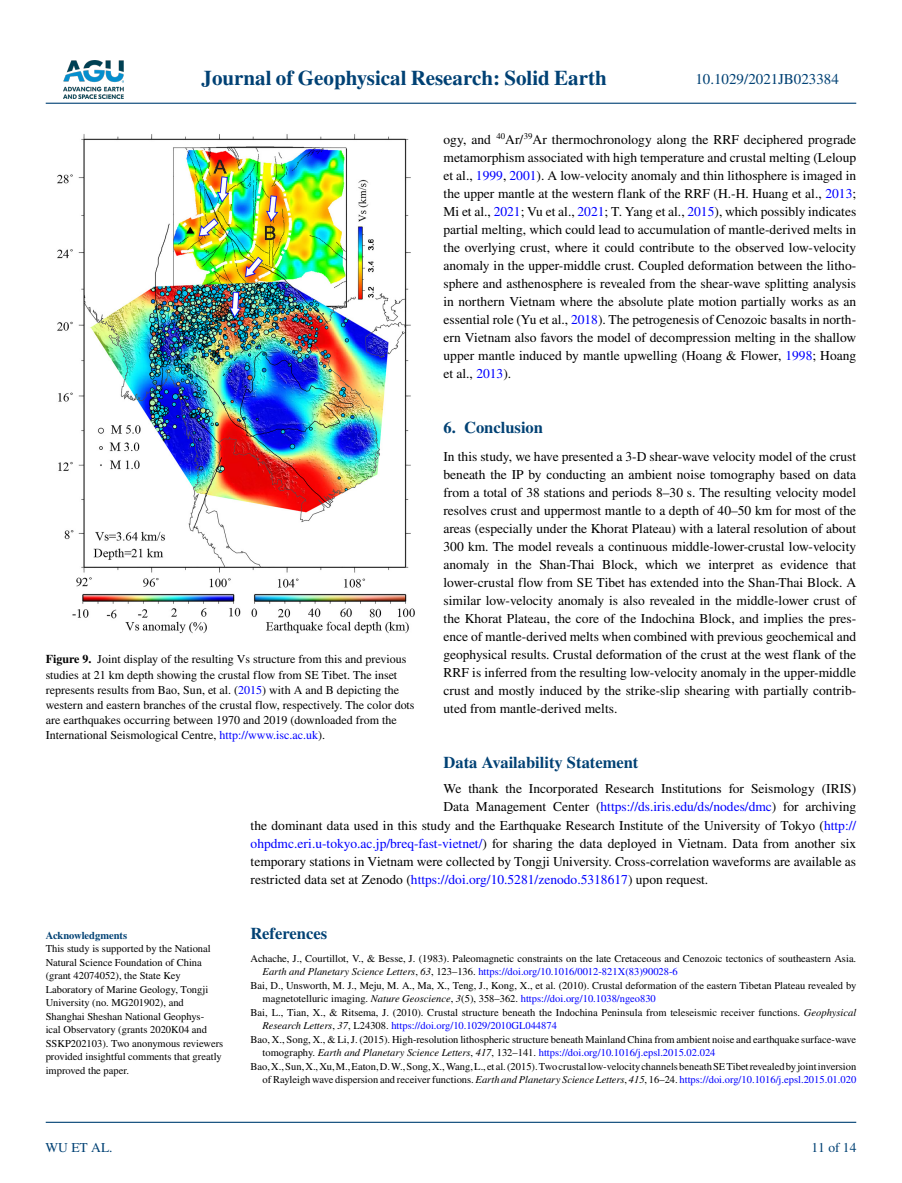
<style>
.page{position:relative;width:902px;height:1183px;background:#fff}
.page>*{position:absolute;margin:0;border:0;box-sizing:border-box;transform-origin:0 0}
.t1{font:700 21px "STIX";color:#004174}
.t2{font:700 16.5px "STIX";color:#004174}
.t3{font:15px "STIX";color:#004174}
.t4{font:13.5px/18px "STIX";color:#000;text-align:justify}
.t5{font:13.5px "STIX";color:#004174}
.t6{font:12px/15px "STIX";color:#000}
.t7{font:10.5px/13.5px "STIX";color:#000}
.t8{font:10.5px "STIX";color:#00f}
.t9{font:700 10.5px "STIX";color:#004174}
.s1{font-weight:700}
.s2{color:#00f}
.s3{font-style:italic;color:#000}
.s4{color:#000}
.s5{font-style:italic}
</style>
<div class="page">
<img style="left:63px;top:60px;width:60px;height:39px">
<hr style="left:46px;top:103px;width:810px;height:1px;background:#004174">
<hr style="left:46px;top:1121px;width:810px;height:1px;background:#004174">
<img style="left:57px;top:134px;width:358px;height:500px">
<h1 class="t1" style="left:201px;top:66px;width:407px">Journal of Geophysical Research: Solid Earth</h1>
<p class="t3" style="left:695px;top:69px;width:145px">10.1029/2021JB023384</p>
<p class="t6" style="left:46px;top:652px;width:370px"><span class="s1">Figure 9.</span> Joint display of the resulting Vs structure from this and previous studies at 21 km depth showing the crustal flow from SE Tibet. The inset represents results from Bao, Sun, et al. (<span class="s2">2015</span>) with A and B depicting the western and eastern branches of the crustal flow, respectively. The color dots are earthquakes occurring between 1970 and 2019 (downloaded from the International Seismological Centre, <span class="s2">http://www.isc.ac.uk</span>).</p>
<p class="t4" style="left:443px;top:131px;width:414px">ogy, and <sup>40</sup>Ar/<sup>39</sup>Ar thermochronology along the RRF deciphered prograde metamorphism associated with high temperature and crustal melting (Leloup et al., <span class="s2">1999</span>, <span class="s2">2001</span>). A low-velocity anomaly and thin lithosphere is imaged in the upper mantle at the western flank of the RRF (H.-H. Huang et al., <span class="s2">2013</span>; Mi et al., <span class="s2">2021</span>; Vu et al., <span class="s2">2021</span>; T. Yang et al., <span class="s2">2015</span>), which possibly indicates partial melting, which could lead to accumulation of mantle-derived melts in the overlying crust, where it could contribute to the observed low-velocity anomaly in the upper-middle crust. Coupled deformation between the litho&shy;sphere and asthenosphere is revealed from the shear-wave splitting analysis in northern Vietnam where the absolute plate motion partially works as an essential role (Yu et al., <span class="s2">2018</span>). The petrogenesis of Cenozoic basalts in north&shy;ern Vietnam also favors the model of decompression melting in the shallow upper mantle induced by mantle upwelling (Hoang &amp; Flower, <span class="s2">1998</span>; Hoang et al., <span class="s2">2013</span>).</p>
<p class="t2" style="left:443px;top:418px;width:101px">6. Conclusion</p>
<p class="t4" style="left:443px;top:448px;width:414px">In this study, we have presented a 3-D shear-wave velocity model of the crust beneath the IP by conducting an ambient noise tomography based on data from a total of 38 stations and periods 8–30 s. The resulting velocity model resolves crust and uppermost mantle to a depth of 40–50 km for most of the areas (especially under the Khorat Plateau) with a lateral resolution of about 300 km. The model reveals a continuous middle-lower-crustal low-velocity anomaly in the Shan-Thai Block, which we interpret as evidence that lower-crustal flow from SE Tibet has extended into the Shan-Thai Block. A similar low-velocity anomaly is also revealed in the middle-lower crust of the Khorat Plateau, the core of the Indochina Block, and implies the pres&shy;ence of mantle-derived melts when combined with previous geochemical and geophysical results. Crustal deformation of the crust at the west flank of the RRF is inferred from the resulting low-velocity anomaly in the upper-middle crust and mostly induced by the strike-slip shearing with partially contrib&shy;uted from mantle-derived melts.</p>
<p class="t9" style="left:46px;top:928px;width:83px">Acknowledgments</p>
<p class="t7" style="left:46px;top:942px;width:179px">This study is supported by the National Natural Science Foundation of China (grant 42074052), the State Key Laboratory of Marine Geology, Tongji University (no. MG201902), and Shanghai Sheshan National Geophys-<br>ical Observatory (grants 2020K04 and SSKP202103). Two anonymous reviewers provided insightful comments that greatly improved the paper.</p>
<p class="t5" style="left:45px;top:1138px;width:69px">WU ET AL.</p>
<p class="t2" style="left:443px;top:752px;width:196px">Data Availability Statement</p>
<p class="t4" style="left:443px;top:780px;width:414px">We thank the Incorporated Research Institutions for Seismology (IRIS)</p>
<p class="t4" style="left:443px;top:798px;width:414px">Data Management Center (<span class="s2">https://ds.iris.edu/ds/nodes/dmc</span>) for archiving</p>
<p class="t4" style="left:250px;top:816px;width:607px">the dominant data used in this study and the Earthquake Research Institute of the University of Tokyo (<span class="s2">http://</span></p>
<p class="t4" style="left:250px;top:834px;width:607px"><span class="s2">ohpdmc.eri.u-tokyo.ac.jp/breq-fast-vietnet/</span>) for sharing the data deployed in Vietnam. Data from another six</p>
<p class="t4" style="left:250px;top:852px;width:607px">temporary stations in Vietnam were collected by Tongji University. Cross-correlation waveforms are available as</p>
<p class="t4" style="left:250px;top:870px;width:459px">restricted data set at Zenodo (<span class="s2">https://doi.org/10.5281/zenodo.5318617</span>) upon request.</p>
<p class="t2" style="left:250px;top:923px;width:78px">References</p>
<p class="t7" style="left:250px;top:951px;width:607px">Achache, J., Courtillot, V., &amp; Besse, J. (1983). Paleomagnetic constraints on the late Cretaceous and Cenozoic tectonics of southeastern Asia.</p>
<p class="t8" style="left:262px;top:964px;width:416px"><span class="s3">Earth and Planetary Science Letters</span><span class="s4">,</span> <span class="s3">63</span><span class="s4">, 123–136.</span> https://doi.org/10.1016/0012-821X(83)90028-6</p>
<p class="t7" style="left:250px;top:978px;width:607px">Bai, D., Unsworth, M. J., Meju, M. A., Ma, X., Teng, J., Kong, X., et al. (2010). Crustal deformation of the eastern Tibetan Plateau revealed by</p>
<p class="t7" style="left:262px;top:992px;width:395px">magnetotelluric imaging. <span class="s5">Nature Geoscience</span>, <span class="s5">3</span>(5), 358–362. <span class="s2">https://doi.org/10.1038/ngeo830</span></p>
<p class="t7" style="left:250px;top:1005px;width:607px">Bai, L., Tian, X., &amp; Ritsema, J. (2010). Crustal structure beneath the Indochina Peninsula from teleseismic receiver functions. <span class="s5">Geophysical</span></p>
<p class="t8" style="left:262px;top:1018px;width:296px"><span class="s3">Research Letters</span><span class="s4">,</span> <span class="s3">37</span><span class="s4">, L24308.</span> https://doi.org/10.1029/2010GL044874</p>
<p class="t7" style="left:250px;top:1032px;width:607px">Bao, X., Song, X., &amp; Li, J. (2015). High-resolution lithospheric structure beneath Mainland China from ambient noise and earthquake surface-wave</p>
<p class="t8" style="left:262px;top:1045px;width:454px"><span class="s4">tomography.</span> <span class="s3">Earth and Planetary Science Letters</span><span class="s4">,</span> <span class="s3">417</span><span class="s4">, 132–141.</span> https://doi.org/10.1016/j.epsl.2015.02.024</p>
<p class="t7" style="left:250px;top:1059px;width:607px">Bao, X., Sun, X., Xu, M., Eaton, D. W., Song, X., Wang, L., et al. (2015). Two crustal low-velocity channels beneath SE Tibet revealed by joint inversion</p>
<p class="t7" style="left:262px;top:1073px;width:595px">of Rayleigh wave dispersion and receiver functions. <span class="s5">Earth and Planetary Science Letters</span>, <span class="s5">415</span>, 16–24. <span class="s2">https://doi.org/10.1016/j.epsl.2015.01.020</span></p>
<p class="t5" style="left:811px;top:1138px;width:46px">11 of 14</p>
</div>
